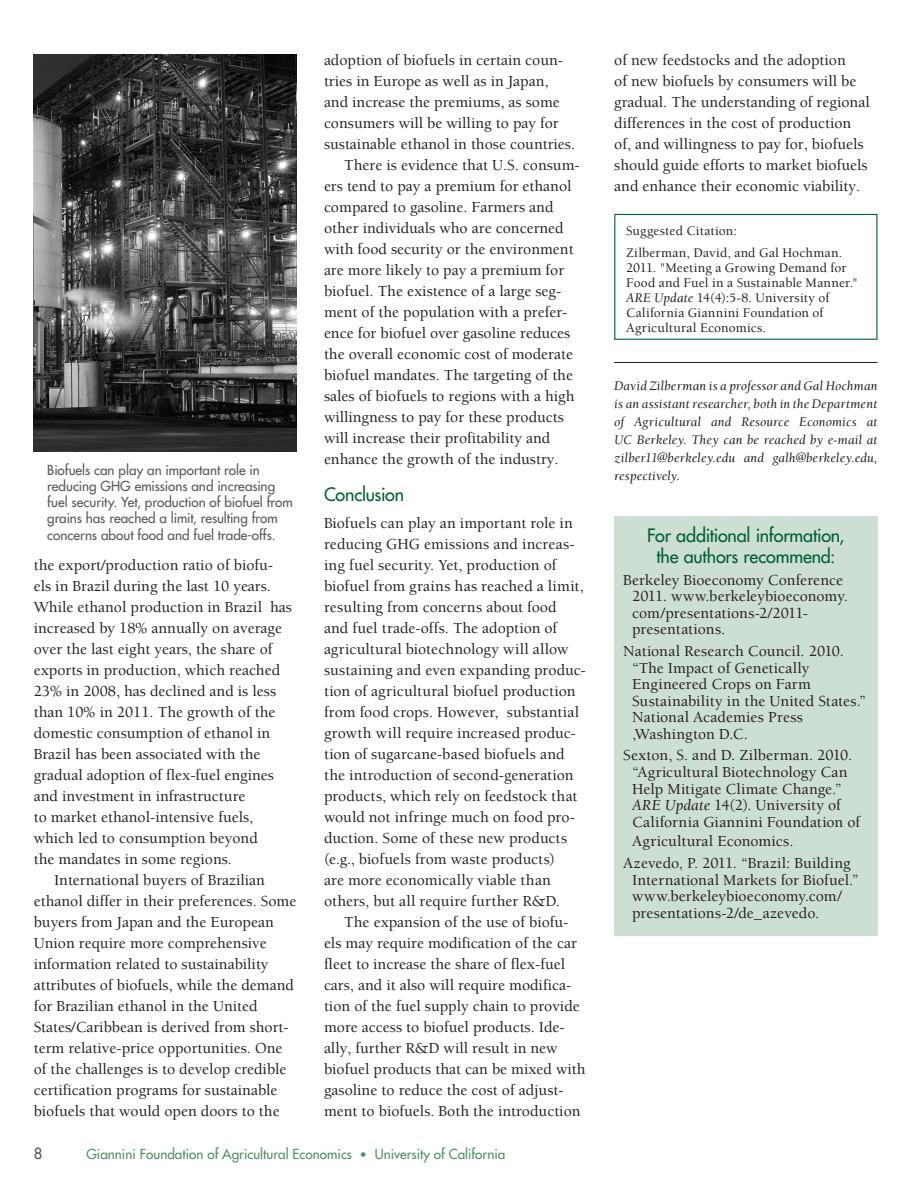
<style>
.page{position:relative;width:918px;height:1188px;background:#fff}
.page>*{position:absolute;margin:0;border:0;box-sizing:border-box;transform-origin:0 0}
.t1{font:500 18px/21px "Futura Std";letter-spacing:-.01em;color:#006133;text-align:center}
.t2{font:500 15.75px/21px "Berkeley Std";color:#231f20}
.t3{font:500 15px "Futura Std";color:#57585a}
.t4{font:italic 13.5px/18px "Berkeley Std";letter-spacing:.01em;color:#231f20;text-align:justify}
.t5{font:500 13.5px/15px "Berkeley Std";letter-spacing:.01em;color:#231f20}
.t6{font:500 13.5px/16.2px "Futura Std";color:#57585a}
.t7{font:500 13.5px "Futura Std";color:#4e8f6b}
.s1{font-size:12px}
.s2{font-weight:400;font-style:italic}
</style>
<div class="page">
<div style="left:614px;top:516px;width:264px;height:420px;background:#cdded3"></div>
<div style="left:614px;top:214px;width:264px;height:126px;border:1px solid #006133"></div>
<hr style="left:614px;top:362px;width:264px;height:1px;background:#231f20">
<img style="left:34px;top:54px;width:263px;height:398px">
<p class="t6" style="left:47px;top:462px;width:247px">Biofuels can play an important role in reducing GHG emissions and increasing fuel security. Yet, production of biofuel from grains has reached a limit, resulting from concerns about food and fuel trade-offs.</p>
<p class="t2" style="left:34px;top:555px;width:260px">the export/production ratio of biofu&shy;els in Brazil during the last 10 years.<br>While ethanol production in Brazil has increased by 18% annually on average over the last eight years, the share of exports in production, which reached 23% in 2008, has declined and is less than 10% in 2011. The growth of the domestic consumption of ethanol in Brazil has been associated with the gradual adoption of flex-fuel engines and investment in infrastructure<br>to market ethanol-intensive fuels, which led to consumption beyond<br>the mandates in some regions.</p>
<p class="t2" style="left:34px;top:870px;width:264px;text-indent:20px">International buyers of Brazilian ethanol differ in their preferences. Some buyers from Japan and the European Union require more comprehensive information related to sustainability attributes of biofuels, while the demand for Brazilian ethanol in the United States/Caribbean is derived from short&shy;term relative-price opportunities. One of the challenges is to develop credible certification programs for sustainable biofuels that would open doors to the</p>
<p class="t2" style="left:324px;top:50px;width:253px">adoption of biofuels in certain coun&shy;tries in Europe as well as in Japan, and increase the premiums, as some consumers will be willing to pay for sustainable ethanol in those countries.</p>
<p class="t2" style="left:324px;top:155px;width:257px;text-indent:20px">There is evidence that U.S. consum&shy;ers tend to pay a premium for ethanol compared to gasoline. Farmers and other individuals who are concerned with food security or the environment are more likely to pay a premium for biofuel. The existence of a large seg&shy;ment of the population with a prefer&shy;ence for biofuel over gasoline reduces the overall economic cost of moderate biofuel mandates. The targeting of the sales of biofuels to regions with a high willingness to pay for these products will increase their profitability and enhance the growth of the industry.</p>
<p class="t1" style="left:324px;top:484px;width:82px">Conclusion</p>
<p class="t2" style="left:324px;top:513px;width:263px">Biofuels can play an important role in reducing GHG emissions and increas&shy;ing fuel security. Yet, production of biofuel from grains has reached a limit, resulting from concerns about food<br>and fuel trade-offs. The adoption of agricultural biotechnology will allow sustaining and even expanding produc&shy;tion of agricultural biofuel production from food crops. However, substantial growth will require increased produc&shy;tion of sugarcane-based biofuels and the introduction of second-generation products, which rely on feedstock that would not infringe much on food pro&shy;duction. Some of these new products (e.g., biofuels from waste products)<br>are more economically viable than others, but all require further R&amp;D.</p>
<p class="t2" style="left:324px;top:911px;width:263px;text-indent:20px">The expansion of the use of biofu&shy;els may require modification of the car fleet to increase the share of flex-fuel cars, and it also will require modifica&shy;tion of the fuel supply chain to provide more access to biofuel products. Ide&shy;ally, further R&amp;D will result in new biofuel products that can be mixed with gasoline to reduce the cost of adjust&shy;ment to biofuels. Both the introduction</p>
<p class="t3" style="left:34px;top:1144px;width:10px">8</p>
<p class="t7" style="left:86px;top:1145px;width:421px">Giannini Foundation of Agricultural Economics <span class="s1">•</span> University of California</p>
<p class="t2" style="left:614px;top:50px;width:257px">of new feedstocks and the adoption<br>of new biofuels by consumers will be gradual. The understanding of regional differences in the cost of production of, and willingness to pay for, biofuels should guide efforts to market biofuels and enhance their economic viability.</p>
<p class="t5" style="left:626px;top:224px;width:112px">Suggested Citation:</p>
<p class="t5" style="left:626px;top:246px;width:233px">Zilberman, David, and Gal Hochman.<br>2011. "Meeting a Growing Demand for Food and Fuel in a Sustainable Manner." <span class="s2">ARE Update</span> 14(4):5-8. University of California Giannini Foundation of Agricultural Economics.</p>
<p class="t4" style="left:614px;top:377px;width:265px">David Zilberman is a professor and Gal Hochman is an assistant researcher, both in the Department of Agricultural and Resource Economics at UC Berkeley. They can be reached by e-mail at zilber11@berkeley.edu and galh@berkeley.edu, respectively.</p>
<p class="t1" style="left:647px;top:525px;width:199px">For additional information, the authors recommend:</p>
<p class="t2" style="left:632px;top:572px;width:217px;line-height:16.5px;text-indent:-9px">Berkeley Bioeconomy Conference<br>2011. www.berkeleybioeconomy. com/presentations-2/2011- presentations.</p>
<p class="t2" style="left:632px;top:643px;width:235px;line-height:16.5px;text-indent:-9px">National Research Council. 2010. “The Impact of Genetically<br>Engineered Crops on Farm<br>Sustainability in the United States.”<br>National Academies Press ,Washington D.C.</p>
<p class="t2" style="left:632px;top:748px;width:229px;line-height:16.5px;text-indent:-9px">Sexton, S. and D. Zilberman. 2010. “Agricultural Biotechnology Can Help Mitigate Climate Change.” <span class="s2">ARE Update</span> 14(2). University of California Giannini Foundation of</p>
<p class="t2" style="left:632px;top:831px;width:163px">Agricultural Economics.</p>
<p class="t2" style="left:632px;top:855px;width:228px;line-height:16.5px;text-indent:-9px">Azevedo, P. 2011. “Brazil: Building International Markets for Biofuel.” www.berkeleybioeconomy.com/ presentations-2/de_azevedo.</p>
</div>
